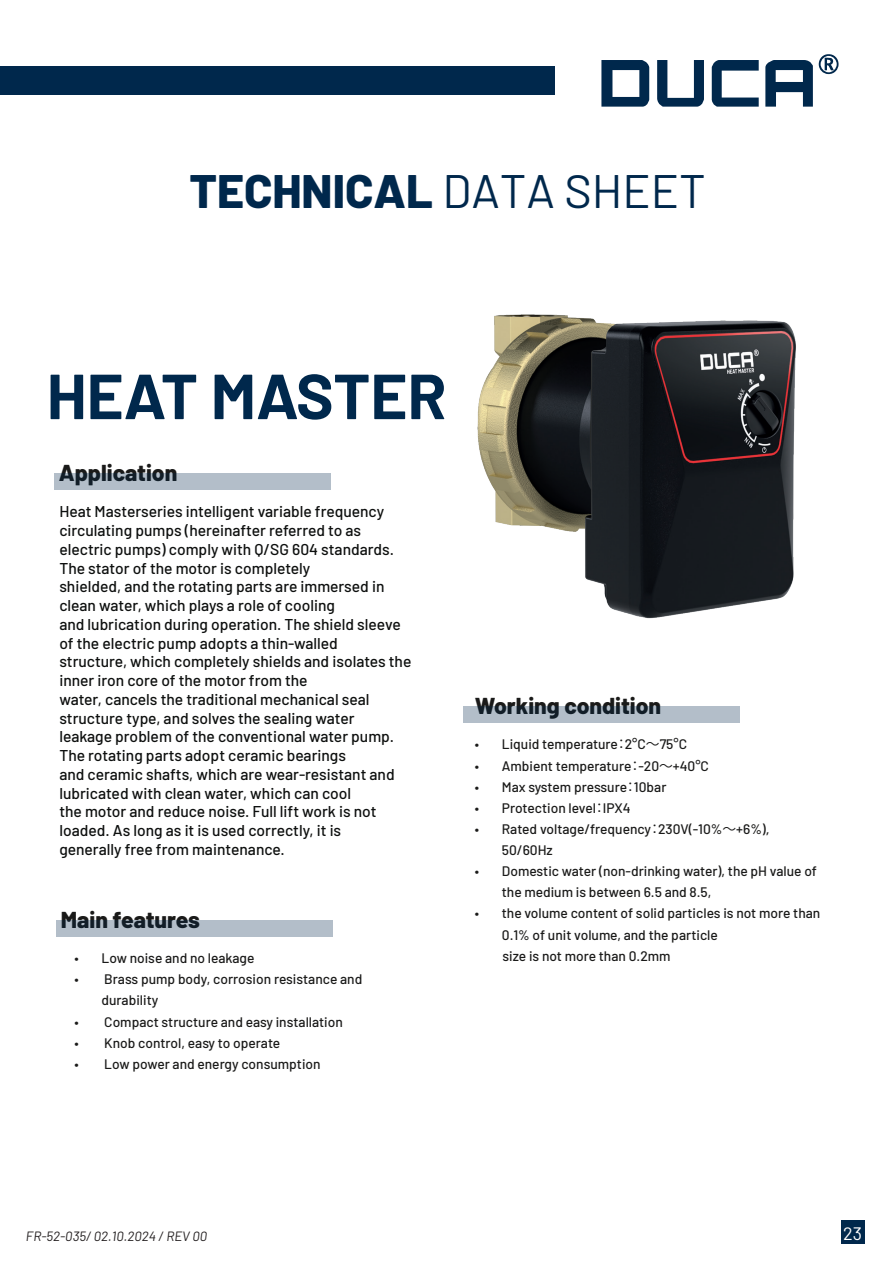
<style>
.page{position:relative;width:893px;height:1263px;background:#fff}
.page>*{position:absolute;margin:0;border:0;box-sizing:border-box;transform-origin:0 0}
.t1{font:700 63.45px "Barlow";color:#00284c}
.t2{font:800 46.95px "Barlow";color:#00284c}
.t3{font:800 22.95px "Barlow";color:#1a1a19}
.t4{font:18px "Barlow";color:#fff}
.t5{font:500 15.6px/18.8px "Barlow";color:#0d0f0e}
.t6{font:500 13.8px/21.1px "Barlow";color:#1a1a19}
.t7{font:italic 13.5px "Barlow";color:#231f20}
.s1{font-weight:400}
.s2{font-family:"Koz Go Pr 6 N";font-weight:400}
.s3{font-weight:600;font-size:15.15px}
</style>
<div class="page">
<img style="left:477px;top:314px;width:319px;height:305px">
<div style="left:54px;top:473px;width:276px;height:16px;background:#b3bec9"></div>
<div style="left:57px;top:920px;width:276px;height:16px;background:#b3bec9"></div>
<div style="left:463px;top:706px;width:277px;height:16px;background:#b3bec9"></div>
<div style="left:842px;top:1220px;width:23px;height:23px;background:#00284c"></div>
<div style="left:1px;top:66px;width:554px;height:29px;background:#00284c"></div>
<svg style="left:819px;top:54px;width:20px;height:20px"></svg>
<svg style="left:601px;top:60px;width:48px;height:47px"></svg>
<svg style="left:657px;top:60px;width:47px;height:47px"></svg>
<svg style="left:712px;top:60px;width:47px;height:47px"></svg>
<svg style="left:765px;top:60px;width:48px;height:47px"></svg>
<h2 class="t2" style="left:189px;top:156px;width:518px">TECHNICAL <span class="s1">DATA SHEET</span></h2>
<h1 class="t1" style="left:47px;top:349px;width:401px">HEAT MASTER</h1>
<h3 class="t3" style="left:59px;top:456px;width:120px">Application</h3>
<p class="t5" style="left:59px;top:501px;width:354px">Heat Masterseries intelligent variable frequency circulating pumps (hereinafter referred to as electric pumps) comply with Q/SG 604 standards.<br>The stator of the motor is completely<br>shielded, and the rotating parts are immersed in clean water, which plays a role of cooling<br>and lubrication during operation. The shield sleeve of the electric pump adopts a thin-walled<br>structure, which completely shields and isolates the inner iron core of the motor from the<br>water, cancels the traditional mechanical seal structure type, and solves the sealing water<br>leakage problem of the conventional water pump.<br>The rotating parts adopt ceramic bearings<br>and ceramic shafts, which are wear-resistant and lubricated with clean water, which can cool<br>the motor and reduce noise. Full lift work is not loaded. As long as it is used correctly, it is<br>generally free from maintenance.</p>
<h3 class="t3" style="left:61px;top:903px;width:141px">Main features</h3>
<p class="t6" style="left:75px;top:946px;width:181px">• Low noise and no leakage</p>
<p class="t6" style="left:102px;top:967px;width:262px;text-indent:-27px">• Brass pump body, corrosion resistance and durability</p>
<p class="t6" style="left:75px;top:1010px;width:270px">• Compact structure and easy installation</p>
<p class="t6" style="left:75px;top:1031px;width:207px">• Knob control, easy to operate</p>
<p class="t6" style="left:75px;top:1052px;width:248px">• Low power and energy consumption</p>
<h3 class="t3" style="left:475px;top:689px;width:188px">Working condition</h3>
<p class="t6" style="left:475px;top:733px;width:214px">• Liquid temperature<span class="s2">：</span>2°C<span class="s2">～</span>75°C</p>
<p class="t6" style="left:475px;top:754px;width:236px">• Ambient temperature<span class="s2">：</span>-20<span class="s2">～</span>+40°C</p>
<p class="t6" style="left:475px;top:775px;width:193px">• Max system pressure<span class="s2">：</span>10bar</p>
<p class="t6" style="left:475px;top:796px;width:157px">• Protection level<span class="s2">：</span>IPX4</p>
<p class="t6" style="left:502px;top:817px;width:279px;text-indent:-27px">• Rated voltage/frequency<span class="s2">：</span>230V(-10%<span class="s2">～</span>+6%)<span class="s2">，<br></span>50/60Hz</p>
<p class="t6" style="left:502px;top:859px;width:317px;text-indent:-27px">• Domestic water (non-drinking water), the pH value of the medium is between 6.5 and 8.5,</p>
<p class="t6" style="left:502px;top:902px;width:320px;text-indent:-27px">• the volume content of solid particles is not more than<br>0.1% of unit volume, and the particle<br>size is not more than 0.2mm</p>
<p class="t7" style="left:26px;top:1226px;width:183px">FR-52-035/ 02.10.2024 / REV 00</p>
<p class="t4" style="left:843px;top:1220px;width:20px">2 31<span class="s3">1</span></p>
</div>
